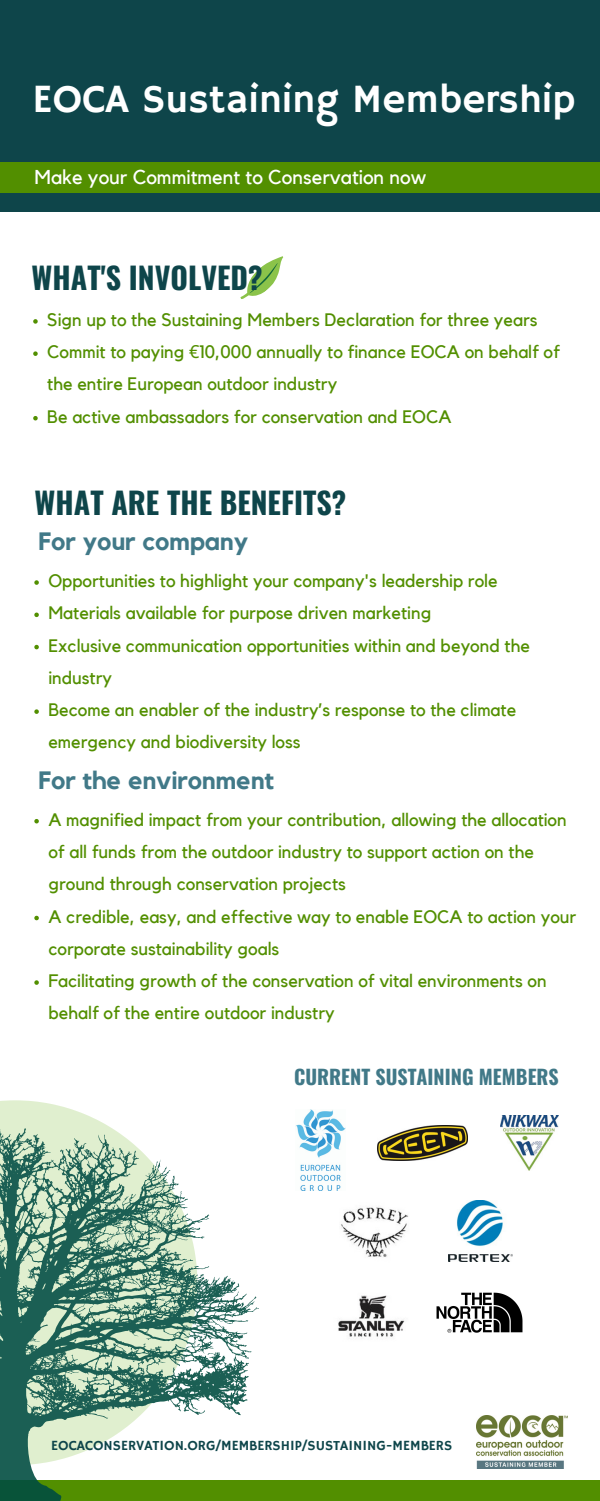
<style>
.page{position:relative;width:600px;height:1501px;background:#fff}
.page>*{position:absolute;margin:0;border:0;box-sizing:border-box;transform-origin:0 0}
.t1{font:40px "Hammersmith One";color:#fff}
.t2{font:700 30px "Oswald";color:#0e454a}
.t3{font:700 25px "Kollektif";color:#417988}
.t4{font:20px "Kollektif";color:#fff}
.t5{font:700 20px "Oswald";color:#417988}
.t6{font:18px/32.2px "Kollektif";color:#528f00}
.t7{font:14px "Hammersmith One";color:#0e454a}
.s1{font-family:"Noto Sans"}
</style>
<div class="page">
<div style="left:0;top:0;width:600px;height:212px;background:#0e454a"></div>
<div style="left:0;top:1479px;width:600px;height:21px;background:#528f00"></div>
<svg style="left:0;top:1100px;width:105px;height:24px;fill:#e0efcf"></svg>
<svg style="left:0;top:1124px;width:259px;height:376px"></svg>
<svg style="left:164px;top:1169px;width:2px;height:8px"></svg>
<svg style="left:157px;top:1232px;width:10px;height:5px"></svg>
<svg style="left:126px;top:1304px;width:7px;height:6px"></svg>
<svg style="left:108px;top:1232px;width:7px;height:5px"></svg>
<svg style="left:226px;top:1334px;width:12px;height:14px"></svg>
<svg style="left:153px;top:1204px;width:22px;height:19px"></svg>
<svg style="left:112px;top:1252px;width:5px;height:6px"></svg>
<svg style="left:46px;top:1385px;width:5px;height:6px"></svg>
<svg style="left:57px;top:1355px;width:6px;height:6px"></svg>
<div style="left:0;top:162px;width:600px;height:31px;background:#528f00"></div>
<svg style="left:240px;top:256px;width:44px;height:43px"></svg>
<svg style="left:34px;top:580px;width:5px;height:4px"></svg>
<svg style="left:34px;top:612px;width:5px;height:5px"></svg>
<svg style="left:34px;top:644px;width:5px;height:5px"></svg>
<svg style="left:34px;top:709px;width:5px;height:4px"></svg>
<svg style="left:34px;top:819px;width:5px;height:4px"></svg>
<svg style="left:34px;top:915px;width:5px;height:5px"></svg>
<svg style="left:34px;top:980px;width:5px;height:4px"></svg>
<img style="left:296px;top:1109px;width:49px;height:80px">
<img style="left:377px;top:1125px;width:91px;height:34px">
<img style="left:448px;top:1200px;width:65px;height:60px">
<img style="left:500px;top:1115px;width:58px;height:54px">
<img style="left:437px;top:1292px;width:86px;height:40px">
<img style="left:338px;top:1295px;width:67px;height:42px">
<img style="left:476px;top:1415px;width:91px;height:52px">
<img style="left:341px;top:1206px;width:68px;height:51px">
<svg style="left:33px;top:319px;width:5px;height:4px"></svg>
<svg style="left:33px;top:351px;width:5px;height:5px"></svg>
<svg style="left:33px;top:416px;width:5px;height:4px"></svg>
<p class="t1" style="left:32px;top:76px;width:545px">EOCA Sustaining Membership</p>
<p class="t4" style="left:35px;top:167px;width:393px">Make your Commitment to Conservation now</p>
<p class="t2" style="left:32px;top:254px;width:233px">WHAT'S INVOLVED?</p>
<p class="t6" style="left:47px;top:304px;width:492px">Sign up to the Sustaining Members Declaration for three years</p>
<p class="t6" style="left:47px;top:336px;width:514px">Commit to paying <span class="s1">€</span>10,000 annually to finance EOCA on behalf of the entire European outdoor industry</p>
<p class="t6" style="left:47px;top:401px;width:406px">Be active ambassadors for conservation and EOCA</p>
<p class="t2" style="left:35px;top:479px;width:313px">WHAT ARE THE BENEFITS?</p>
<p class="t3" style="left:38px;top:530px;width:211px">For your company</p>
<p class="t6" style="left:48px;top:565px;width:451px">Opportunities to highlight your company's leadership role</p>
<p class="t6" style="left:48px;top:597px;width:384px">Materials available for purpose driven marketing</p>
<p class="t6" style="left:48px;top:630px;width:483px">Exclusive communication opportunities within and beyond the industry</p>
<p class="t6" style="left:48px;top:694px;width:469px">Become an enabler of the industry’s response to the climate emergency and biodiversity loss</p>
<p class="t3" style="left:38px;top:768px;width:237px">For the environment</p>
<p class="t6" style="left:48px;top:804px;width:520px">A magnified impact from your contribution, allowing the allocation of all funds from the outdoor industry to support action on the ground through conservation projects</p>
<p class="t6" style="left:48px;top:900px;width:529px">A credible, easy, and effective way to enable EOCA to action your corporate sustainability goals</p>
<p class="t6" style="left:48px;top:965px;width:500px">Facilitating growth of the conservation of vital environments on behalf of the entire outdoor industry</p>
<p class="t5" style="left:294px;top:1060px;width:266px">CURRENT SUSTAINING MEMBERS</p>
<p class="t7" style="left:51px;top:1437px;width:402px">EOCACONSERVATION.ORG/MEMBERSHIP/SUSTAINING-MEMBERS</p>
</div>
